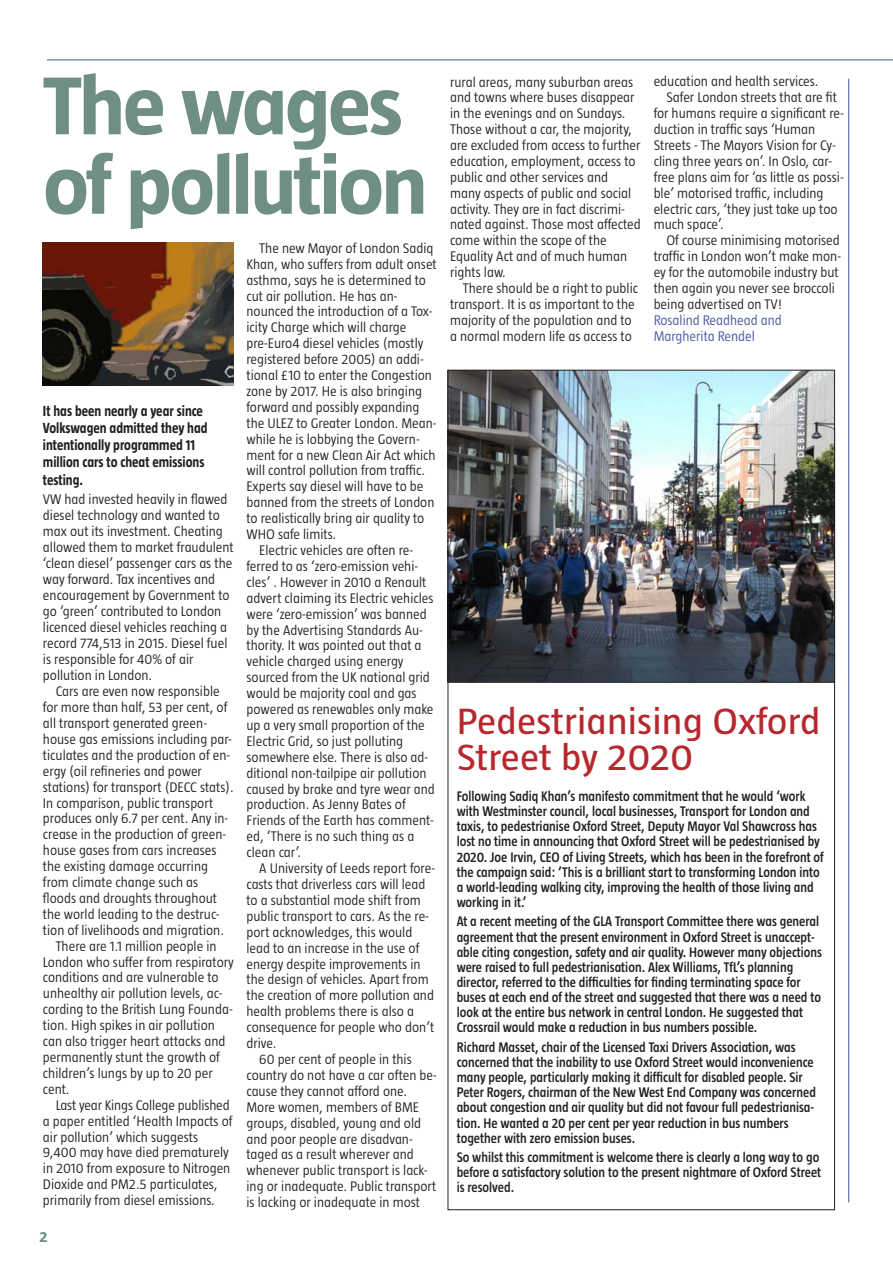
<style>
.page{position:relative;width:893px;height:1263px;background:#fff}
.page>*{position:absolute;margin:0;border:0;box-sizing:border-box;transform-origin:0 0}
.bold_head{font:700 84px/79.5px "Taz";letter-spacing:-.03em;color:#6e8e86;scale:1.09 1}
.head{font:37.5px/36px "Taz";letter-spacing:.005em;color:#b6282e;scale:1.1 1}
.intro{font:700 15px/17.2px "Taz";color:#231f20;scale:.9 1}
.small_head{font:700 15px "Taz";color:#6e8e86;scale:1.1 1}
.text{font:300 14.25px/15.9px "Taz";color:#231f20}
.box_text{font:600 14.25px/15.1px "Taz";color:#231f20;scale:.93 1}
.text_fullout{font:300 14.25px/16px "Taz";color:#231f20}
.text_fullout-2{font:300 14.25px/16px "Taz";color:#4954a3}
</style>
<div class="page">
<hr style="left:47px;top:60px;width:846px;height:1px;background:#4954a3">
<hr style="left:848px;top:79px;width:1px;height:1123px;background:#4954a3">
<img style="left:43px;top:243px;width:191px;height:142px">
<img style="left:450px;top:372px;width:383px;height:308px">
<div style="left:448px;top:370px;width:387px;height:312px;border:1px solid #231f20"></div>
<p class="bold_head" style="left:43px;top:67px;width:355px">The wages of pollution</p>
<p class="intro" style="left:43px;top:402px;width:185px">It has been nearly a year since<br>Volkswagen admitted they had intentionally programmed 11 million cars to cheat emissions testing.</p>
<p class="text_fullout" style="left:43px;top:491px;width:192px">VW had invested heavily in flawed diesel technology and wanted to max out its investment. Cheating allowed them to market fraudulent ‘clean diesel’ passenger cars as the way forward. Tax incentives and encouragement by Government to go ‘green’ contributed to London licenced diesel vehicles reaching a record 774,513 in 2015. Diesel fuel is responsible for 40% of air pollution in London.</p>
<p class="text" style="left:43px;top:683px;width:192px;text-indent:13px">Cars are even now responsible for more than half, 53 per cent, of all transport generated green&shy;house gas emissions including par&shy;ticulates and the production of en&shy;ergy (oil refineries and power stations) for transport (DECC stats).<br>In comparison, public transport produces only 6.7 per cent. Any in&shy;crease in the production of green&shy;house gases from cars increases the existing damage occurring from climate change such as floods and droughts throughout the world leading to the destruc&shy;tion of livelihoods and migration.</p>
<p class="text" style="left:43px;top:938px;width:192px;text-indent:13px">There are 1.1 million people in<br>London who suffer from respiratory conditions and are vulnerable to unhealthy air pollution levels, ac&shy;cording to the British Lung Founda&shy;tion. High spikes in air pollution can also trigger heart attacks and permanently stunt the growth of children’s lungs by up to 20 per cent.</p>
<p class="text" style="left:43px;top:1097px;width:191px;text-indent:13px">Last year Kings College published a paper entitled ‘Health Impacts of air pollution’ which suggests 9,400 may have died prematurely in 2010 from exposure to Nitrogen Dioxide and PM2.5 particulates, primarily from diesel emissions.</p>
<p class="small_head" style="left:39px;top:1228px;width:9px">2</p>
<p class="text" style="left:247px;top:240px;width:192px;text-indent:13px">The new Mayor of London Sadiq<br>Khan, who suffers from adult onset asthma, says he is determined to cut air pollution. He has an&shy;nounced the introduction of a Tox&shy;icity Charge which will charge pre-Euro4 diesel vehicles (mostly registered before 2005) an addi&shy;tional £10 to enter the Congestion zone by 2017. He is also bringing forward and possibly expanding the ULEZ to Greater London. Mean&shy;while he is lobbying the Govern&shy;ment for a new Clean Air Act which will control pollution from traffic.<br>Experts say diesel will have to be banned from the streets of London to realistically bring air quality to<br>WHO safe limits.</p>
<p class="text" style="left:247px;top:542px;width:190px;text-indent:13px">Electric vehicles are often re&shy;ferred to as ‘zero-emission vehi&shy;cles’ . However in 2010 a Renault advert claiming its Electric vehicles were ‘zero-emission’ was banned by the Advertising Standards Au&shy;thority. It was pointed out that a vehicle charged using energy sourced from the UK national grid would be majority coal and gas powered as renewables only make up a very small proportion of the<br>Electric Grid, so just polluting somewhere else. There is also ad&shy;ditional non-tailpipe air pollution caused by brake and tyre wear and production. As Jenny Bates of<br>Friends of the Earth has comment&shy;ed, ‘There is no such thing as a clean car’.</p>
<p class="text" style="left:247px;top:860px;width:190px;text-indent:13px">A University of Leeds report fore&shy;casts that driverless cars will lead to a substantial mode shift from public transport to cars. As the re&shy;port acknowledges, this would lead to an increase in the use of energy despite improvements in the design of vehicles. Apart from the creation of more pollution and health problems there is also a consequence for people who don’t drive.</p>
<p class="text" style="left:247px;top:1051px;width:192px;text-indent:13px">60 per cent of people in this country do not have a car often be&shy;cause they cannot afford one.<br>More women, members of BME groups, disabled, young and old and poor people are disadvan&shy;taged as a result wherever and whenever public transport is lack&shy;ing or inadequate. Public transport is lacking or inadequate in most</p>
<p class="text" style="left:450px;top:74px;width:192px">rural areas, many suburban areas and towns where buses disappear in the evenings and on Sundays.<br>Those without a car, the majority, are excluded from access to further education, employment, access to public and other services and many aspects of public and social activity. They are in fact discrimi&shy;nated against. Those most affected come within the scope of the<br>Equality Act and of much human rights law.</p>
<p class="text" style="left:450px;top:280px;width:189px;text-indent:13px">There should be a right to public transport. It is as important to the majority of the population and to a normal modern life as access to</p>
<p class="text" style="left:654px;top:74px;width:166px">education and health services.</p>
<p class="text" style="left:654px;top:90px;width:192px;text-indent:13px">Safer London streets that are fit for humans require a significant re&shy;duction in traffic says ‘Human<br>Streets - The Mayors Vision for Cy&shy;cling three years on’. In Oslo, car&shy;free plans aim for ‘as little as possi&shy;ble’ motorised traffic, including electric cars, ‘they just take up too much space’.</p>
<p class="text" style="left:654px;top:233px;width:189px;text-indent:13px">Of course minimising motorised traffic in London won’t make mon&shy;ey for the automobile industry but then again you never see broccoli being advertised on TV!</p>
<p class="text_fullout-2" style="left:654px;top:312px;width:130px">Rosalind Readhead and<br>Margherita Rendel</p>
<p class="head" style="left:457px;top:703px;width:332px">Pedestrianising Oxford<br>Street by 2020</p>
<p class="box_text" style="left:457px;top:789px;width:396px">Following Sadiq Khan’s manifesto commitment that he would ‘work with Westminster council, local businesses, Transport for London and taxis, to pedestrianise Oxford Street, Deputy Mayor Val Shawcross has lost no time in announcing that Oxford Street will be pedestrianised by 2020. Joe Irvin, CEO of Living Streets, which has been in the forefront of the campaign said: ‘This is a brilliant start to transforming London into a world-leading walking city, improving the health of those living and working in it.’</p>
<p class="box_text" style="left:457px;top:914px;width:395px">At a recent meeting of the GLA Transport Committee there was general agreement that the present environment in Oxford Street is unaccept&shy;able citing congestion, safety and air quality. However many objections were raised to full pedestrianisation. Alex Williams, TfL’s planning director, referred to the difficulties for finding terminating space for buses at each end of the street and suggested that there was a need to look at the entire bus network in central London. He suggested that Crossrail would make a reduction in bus numbers possible.</p>
<p class="box_text" style="left:457px;top:1039px;width:388px">Richard Masset, chair of the Licensed Taxi Drivers Association, was concerned that the inability to use Oxford Street would inconvenience many people, particularly making it difficult for disabled people. Sir Peter Rogers, chairman of the New West End Company was concerned about congestion and air quality but did not favour full pedestrianisa&shy;tion. He wanted a 20 per cent per year reduction in bus numbers together with zero emission buses.</p>
<p class="box_text" style="left:457px;top:1150px;width:393px">So whilst this commitment is welcome there is clearly a long way to go before a satisfactory solution to the present nightmare of Oxford Street is resolved.</p>
</div>
